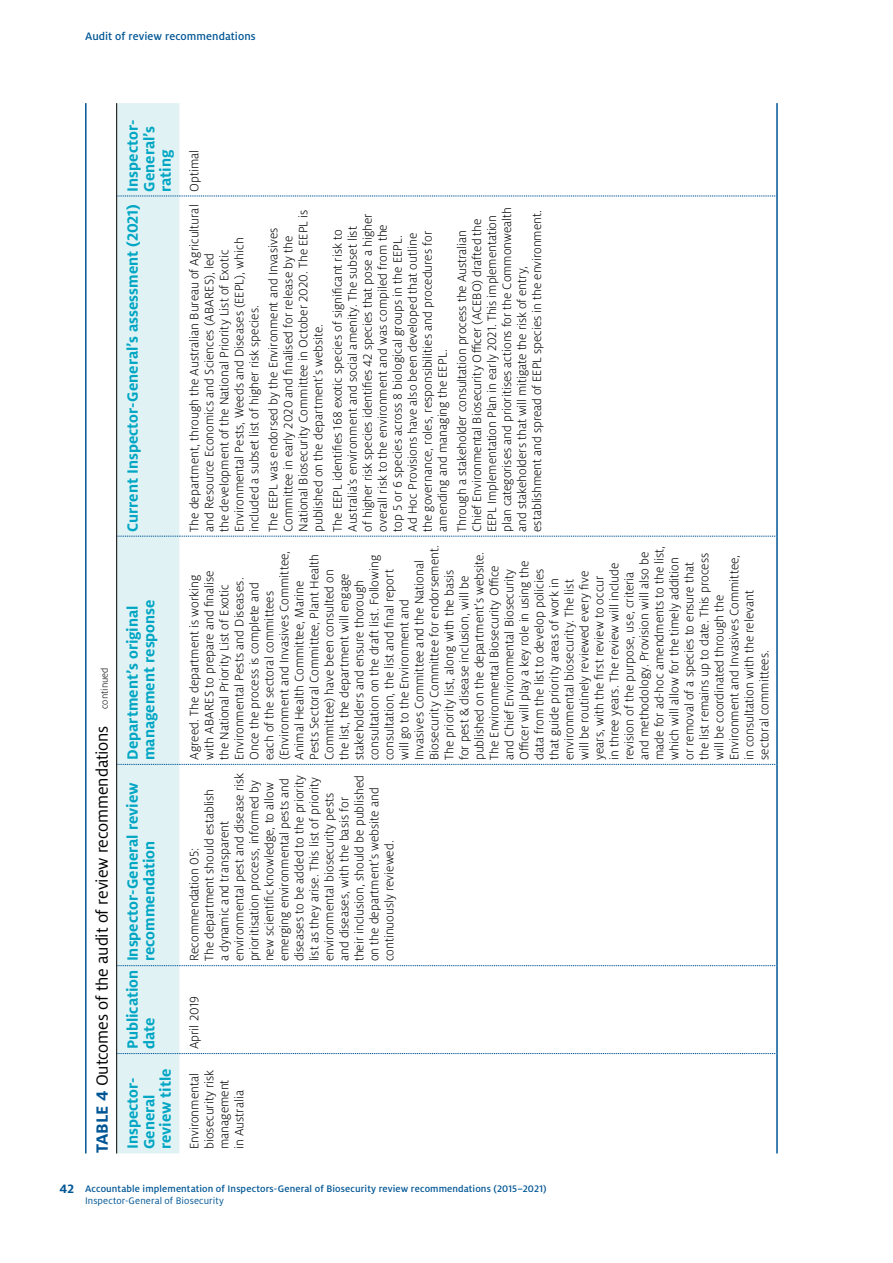
<style>
.page{position:relative;width:893px;height:1263px;background:#fff}
.page>*{position:absolute;margin:0;border:0;box-sizing:border-box;transform-origin:0 0}
.t1{font:18px "Milo Pro";letter-spacing:-.01em;color:#000}
.t2{font:700 16.5px/16.5px "Milo Pro";color:#00a6c3}
.t3{font:300 13.5px/15px "Milo Pro";color:#000}
.t4{font:500 12px "Milo Pro";letter-spacing:.005em;color:#005695}
.t5{font:500 10.5px/12.6px "Milo Pro";letter-spacing:.01em;color:#005695}
.t6{font:300 10.5px "Milo Pro";letter-spacing:.01em;color:#000}
.s1{font-weight:700;color:#005695}
.s2{font-weight:700;font-size:13.5px}
.s3{font-weight:400}
</style>
<div class="page">
<div style="left:117px;top:103px;width:62px;height:1050px;background:#e1f2f5"></div>
<svg style="left:117px;top:1053px;width:659px;height:1px"></svg>
<svg style="left:117px;top:965px;width:659px;height:1px"></svg>
<svg style="left:117px;top:764px;width:659px;height:1px"></svg>
<svg style="left:117px;top:536px;width:659px;height:1px"></svg>
<svg style="left:117px;top:196px;width:659px;height:1px"></svg>
<hr style="left:776px;top:1053px;width:2px;height:100px;background:#005695">
<hr style="left:776px;top:966px;width:2px;height:87px;background:#005695">
<hr style="left:776px;top:764px;width:2px;height:202px;background:#005695">
<hr style="left:776px;top:536px;width:2px;height:228px;background:#005695">
<hr style="left:776px;top:196px;width:2px;height:340px;background:#005695">
<hr style="left:776px;top:103px;width:2px;height:93px;background:#005695">
<hr style="left:85px;top:103px;width:2px;height:1050px;background:#005695">
<hr style="left:116px;top:103px;width:1px;height:1050px;background:#000">
<p class="t4" style="left:85px;top:29px;width:172px">Audit of review recommendations</p>
<p class="t6" style="left:99px;top:709px;width:43px;rotate:-90deg">continued</p>
<h1 class="t1" style="left:92px;top:1153px;width:429px;rotate:-90deg"><span class="s1">TABLE 4</span> Outcomes of the audit of review recommendations</h1>
<p class="t2" style="left:124px;top:192px;width:73px;text-indent:-340px;rotate:-90deg">Current I nspector-General’s assessment (2021) I nspector-<br>General’s rating</p>
<p class="t2" style="left:124px;top:760px;width:162px;rotate:-90deg">Department’s original management response</p>
<p class="t2" style="left:124px;top:961px;width:180px;rotate:-90deg">I nspector-General review recommendation</p>
<p class="t2" style="left:124px;top:1049px;width:81px;rotate:-90deg">Publication date</p>
<p class="t2" style="left:124px;top:1149px;width:82px;rotate:-90deg">I nspector-<br>General review title</p>
<p class="t3" style="left:187px;top:192px;width:43px;rotate:-90deg">Optimal</p>
<p class="t3" style="left:187px;top:532px;width:329px;rotate:-90deg">The department, through the Australian Bureau of Agricultural and Resource Economics and Sciences (ABARES), led<br>the development of the National Priority List of Exotic Environmental Pests, Weeds and Diseases (EEPL), which included a subset list of higher risk species.</p>
<p class="t3" style="left:266px;top:532px;width:324px;rotate:-90deg">The EEPL was endorsed by the Environment and Invasives Committee in early 2020 and finalised for release by the National Biosecurity Committee in October 2020. The EEPL is published on the department’s website.</p>
<p class="t3" style="left:330px;top:532px;width:320px;rotate:-90deg">The EEPL identifies 168 exotic species of significant risk to Australia’s environment and social amenity. The subset list of higher risk species identifies 42 species that pose a higher overall risk to the environment and was compiled from the top 5 or 6 species across 8 biological groups in the EEPL.<br>Ad Hoc Provisions have also been developed that outline the governance, roles, responsibilities and procedures for amending and managing the EEPL.</p>
<p class="t3" style="left:454px;top:532px;width:326px;rotate:-90deg">Through a stakeholder consultation process the Australian Chief Environmental Biosecurity Officer (ACEBO) drafted the EEPL Implementation Plan in early 2021. This implementation plan categorises and prioritises actions for the Commonwealth and stakeholders that will mitigate the risk of entry, establishment and spread of EEPL species in the environment.</p>
<p class="t3" style="left:187px;top:760px;width:216px;rotate:-90deg">Agreed. The department is working<br>with ABARES to prepare and finalise<br>the National Priority List of Exotic Environmental Pests and Diseases.<br>Once the process is complete and<br>each of the sectoral committees (Environment and Invasives Committee, Animal Health Committee, Marine<br>Pests Sectoral Committee, Plant Health Committee) have been consulted on<br>the list, the department will engage stakeholders and ensure thorough consultation on the draft list. Following consultation, the list and final report<br>will go to the Environment and<br>Invasives Committee and the National Biosecurity Committee for endorsement.<br>The priority list, along with the basis<br>for pest &amp; disease inclusion, will be published on the department’s website.<br>The Environmental Biosecurity Office and Chief Environmental Biosecurity Officer will play a key role in using the data from the list to develop policies that guide priority areas of work in environmental biosecurity. The list<br>will be routinely reviewed every five years, with the first review to occur<br>in three years. The review will include revision of the purpose, use, criteria<br>and methodology. Provision will also be made for ad-hoc amendments to the list, which will allow for the timely addition or removal of a species to ensure that the list remains up to date. This process will be coordinated through the Environment and Invasives Committee, in consultation with the relevant sectoral committees.</p>
<p class="t3" style="left:187px;top:961px;width:190px;rotate:-90deg">Recommendation 05:<br>The department should establish<br>a dynamic and transparent environmental pest and disease risk prioritisation process, informed by new scientific knowledge, to allow emerging environmental pests and diseases to be added to the priority list as they arise. This list of priority environmental biosecurity pests and diseases, with the basis for their inclusion, should be published on the department’s website and continuously reviewed.</p>
<p class="t3" style="left:187px;top:1049px;width:55px;rotate:-90deg">April 2019</p>
<p class="t3" style="left:187px;top:1149px;width:81px;rotate:-90deg">Environmental biosecurity risk management in Australia</p>
<p class="t5" style="left:85px;top:1182px;width:463px;text-indent:-26px"><span class="s2">42</span> Accountable implementation of Inspectors-General of Biosecurity review recommendations (2015–2021)<br><span class="s3">Inspector-General of Biosecurity</span></p>
</div>
